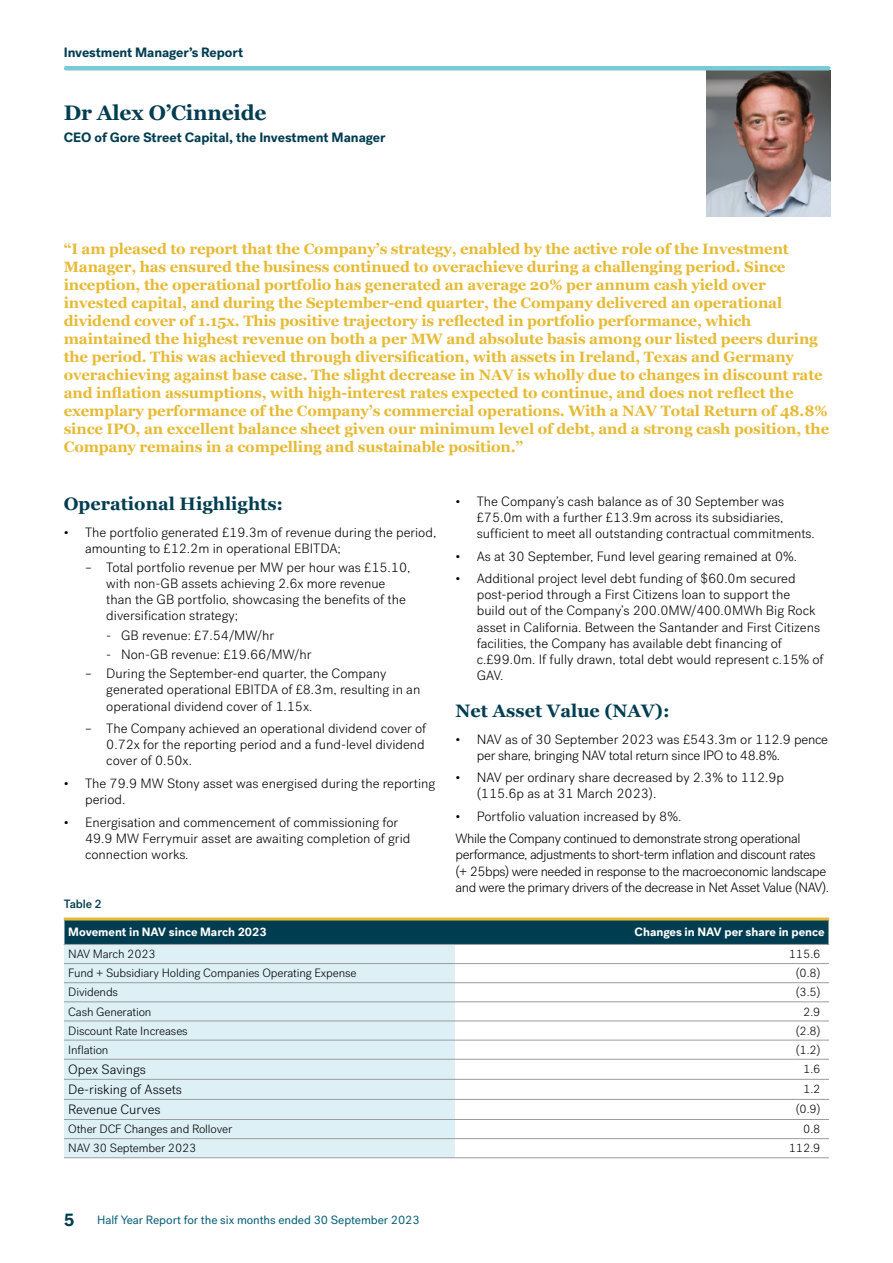
<style>
.page{position:relative;width:893px;height:1263px;background:#fff}
.page>*{position:absolute;margin:0;border:0;box-sizing:border-box;transform-origin:0 0}
.t1{font:700 21px "Georgia";letter-spacing:-.01em;color:#003d50}
.t2{font:700 18px "Georgia";color:#003d50}
.t3{font:700 18px "Post Grotesk";color:#003d50}
.t4{font:700 15px/18px "Georgia";letter-spacing:-.01em;color:#e7ba35}
.t5{font:300 13.5px/16px "Post Grotesk";color:#000}
.t6{font:300 13.5px/16px "Post Grotesk";letter-spacing:-.03em;color:#000}
.t7{font:300 13.5px/16px "Post Grotesk";letter-spacing:-.02em;color:#000}
.t8{font:700 13.5px "Post Grotesk";letter-spacing:-.005em;color:#003d50}
.t9{font:300 12px "Post Grotesk";letter-spacing:-.01em;color:#000}
.t10{font:700 12px "Post Grotesk";color:#fff}
.t11{font:12px "Post Grotesk";letter-spacing:-.005em;color:#035d75}
.t12{font:500 12px "Post Grotesk";letter-spacing:-.01em;color:#003d50}
</style>
<div class="page">
<img style="left:707px;top:70px;width:124px;height:147px">
<hr style="left:66px;top:66px;width:762px;height:4px;background:#79c9d7">
<div style="left:64px;top:945px;width:391px;height:212px;background:#ddf0f5"></div>
<hr style="left:64px;top:1157px;width:391px;height:1px;background:#9d9d9c">
<hr style="left:455px;top:1157px;width:374px;height:1px;background:#9d9d9c">
<svg style="left:64px;top:919px;width:766px;height:25px;background:#064050"></svg>
<hr style="left:64px;top:1138px;width:391px;height:1px;background:#9d9d9c">
<hr style="left:455px;top:1138px;width:374px;height:1px;background:#9d9d9c">
<hr style="left:64px;top:944px;width:391px;height:1px;background:#9d9d9c">
<hr style="left:455px;top:944px;width:374px;height:1px;background:#9d9d9c">
<hr style="left:64px;top:963px;width:391px;height:1px;background:#9d9d9c">
<hr style="left:455px;top:963px;width:374px;height:1px;background:#9d9d9c">
<hr style="left:64px;top:982px;width:391px;height:1px;background:#9d9d9c">
<hr style="left:455px;top:982px;width:374px;height:1px;background:#9d9d9c">
<hr style="left:64px;top:1001px;width:391px;height:1px;background:#9d9d9c">
<hr style="left:455px;top:1001px;width:374px;height:1px;background:#9d9d9c">
<hr style="left:64px;top:1021px;width:391px;height:1px;background:#9d9d9c">
<hr style="left:455px;top:1021px;width:374px;height:1px;background:#9d9d9c">
<hr style="left:64px;top:1040px;width:391px;height:1px;background:#9d9d9c">
<hr style="left:455px;top:1040px;width:374px;height:1px;background:#9d9d9c">
<hr style="left:64px;top:1059px;width:391px;height:1px;background:#9d9d9c">
<hr style="left:455px;top:1059px;width:374px;height:1px;background:#9d9d9c">
<hr style="left:64px;top:1079px;width:391px;height:1px;background:#9d9d9c">
<hr style="left:455px;top:1079px;width:374px;height:1px;background:#9d9d9c">
<hr style="left:64px;top:1099px;width:391px;height:1px;background:#9d9d9c">
<hr style="left:455px;top:1099px;width:374px;height:1px;background:#9d9d9c">
<hr style="left:64px;top:1119px;width:391px;height:1px;background:#9d9d9c">
<hr style="left:455px;top:1119px;width:374px;height:1px;background:#9d9d9c">
<hr style="left:64px;top:917px;width:391px;height:3px;background:#e7ba35">
<hr style="left:455px;top:917px;width:374px;height:3px;background:#e7ba35">
<hr style="left:0;top:0;width:1px;height:1263px;background:#035d75">
<p class="t8" style="left:64px;top:44px;width:181px">Investment Manager’s Report</p>
<h1 class="t1" style="left:64px;top:97px;width:204px">Dr Alex O’Cinneide</h1>
<p class="t8" style="left:64px;top:129px;width:323px">CEO of Gore Street Capital, the Investment Manager</p>
<p class="t4" style="left:64px;top:239px;width:767px">“I am pleased to report that the Company’s strategy, enabled by the active role of the Investment Manager, has ensured the business continued to overachieve during a challenging period. Since inception, the operational portfolio has generated an average 20% per annum cash yield over invested capital, and during the September-end quarter, the Company delivered an operational dividend cover of 1.15x. This positive trajectory is reflected in portfolio performance, which maintained the highest revenue on both a per MW and absolute basis among our listed peers during the period. This was achieved through diversification, with assets in Ireland, Texas and Germany overachieving against base case. The slight decrease in NAV is wholly due to changes in discount rate and inflation assumptions, with high-interest rates expected to continue, and does not reflect the exemplary performance of the Company’s commercial operations. With a NAV Total Return of 48.8% since IPO, an excellent balance sheet given our minimum level of debt, and a strong cash position, the Company remains in a compelling and sustainable position.”</p>
<h2 class="t2" style="left:64px;top:490px;width:221px">Operational Highlights:</h2>
<p class="t5" style="left:85px;top:524px;width:353px;text-indent:-21px">• The portfolio generated £19.3m of revenue during the period, amounting to £12.2m in operational EBITDA;</p>
<p class="t5" style="left:106px;top:560px;width:306px;text-indent:-21px">– Total portfolio revenue per MW per hour was £15.10, with non-GB assets achieving 2.6x more revenue than the GB portfolio, showcasing the benefits of the diversification strategy;</p>
<p class="t5" style="left:106px;top:627px;width:169px">- GB revenue: £7.54/MW/hr</p>
<p class="t5" style="left:106px;top:646px;width:207px">- Non-GB revenue: £19.66/MW/hr</p>
<p class="t5" style="left:106px;top:666px;width:316px;text-indent:-21px">– During the September-end quarter, the Company generated operational EBITDA of £8.3m, resulting in an operational dividend cover of 1.15x.</p>
<p class="t5" style="left:106px;top:721px;width:321px;text-align:justify;text-indent:-21px">– The Company achieved an operational dividend cover of 0.72x for the reporting period and a fund-level dividend cover of 0.50x.</p>
<p class="t5" style="left:85px;top:775px;width:352px;text-indent:-21px">• The 79.9 MW Stony asset was energised during the reporting period.</p>
<p class="t5" style="left:85px;top:814px;width:327px;text-indent:-21px">• Energisation and commencement of commissioning for<br>49.9 MW Ferrymuir asset are awaiting completion of grid connection works.</p>
<p class="t5" style="left:477px;top:493px;width:340px;text-indent:-21px">• The Company’s cash balance as of 30 September was £75.0m with a further £13.9m across its subsidiaries, sufficient to meet all outstanding contractual commitments.</p>
<p class="t5" style="left:455px;top:548px;width:343px">• As at 30 September, Fund level gearing remained at 0%.</p>
<p class="t5" style="left:477px;top:571px;width:348px;text-indent:-21px">• Additional project level debt funding of $60.0m secured post-period through a First Citizens loan to support the<br>build out of the Company’s 200.0MW/400.0MWh Big Rock asset in California. Between the Santander and First Citizens facilities, the Company has available debt financing of c.£99.0m. If fully drawn, total debt would represent c.15% of GAV.</p>
<h2 class="t2" style="left:455px;top:697px;width:216px">Net Asset Value (NAV):</h2>
<p class="t7" style="left:477px;top:731px;width:353px;text-indent:-21px">• NAV as of 30 September 2023 was £543.3m or 112.9 pence per share, bringing NAV total return since IPO to 48.8%.</p>
<p class="t5" style="left:477px;top:770px;width:309px;text-indent:-21px">• NAV per ordinary share decreased by 2.3% to 112.9p (115.6p as at 31 March 2023).</p>
<p class="t6" style="left:455px;top:805px;width:347px;line-height:22.5px">• Portfolio valuation increased by 8%.<br>While the Company continued to demonstrate strong operational</p>
<p class="t6" style="left:455px;top:847px;width:375px">performance, adjustments to short-term inflation and discount rates (+ 25bps) were needed in response to the macroeconomic landscape and were the primary drivers of the decrease in Net Asset Value (NAV).</p>
<p class="t12" style="left:64px;top:897px;width:39px">Table 2</p>
<p class="t10" style="left:68px;top:924px;width:200px">Movement in NAV since March 2023</p>
<p class="t10" style="left:635px;top:924px;width:192px">Changes in NAV per share in pence</p>
<p class="t9" style="left:68px;top:947px;width:89px">NAV March 2023</p>
<p class="t9" style="left:789px;top:947px;width:33px">115.6</p>
<p class="t9" style="left:68px;top:966px;width:290px">Fund + Subsidiary Holding Companies Operating Expense</p>
<p class="t9" style="left:796px;top:966px;width:26px">(0.8)</p>
<p class="t9" style="left:68px;top:985px;width:51px">Dividends</p>
<p class="t9" style="left:796px;top:985px;width:26px">(3.5)</p>
<p class="t9" style="left:68px;top:1004px;width:85px">Cash Generation</p>
<p class="t9" style="left:803px;top:1004px;width:19px">2.9</p>
<p class="t9" style="left:68px;top:1024px;width:121px">Discount Rate Increases</p>
<p class="t9" style="left:796px;top:1024px;width:26px">(2.8)</p>
<p class="t9" style="left:68px;top:1043px;width:42px">Inflation</p>
<p class="t9" style="left:796px;top:1043px;width:26px">(1.2)</p>
<p class="t5" style="left:68px;top:1061px;width:79px">Opex Savings</p>
<p class="t9" style="left:803px;top:1062px;width:19px">1.6</p>
<p class="t5" style="left:68px;top:1081px;width:115px">De-risking of Assets</p>
<p class="t9" style="left:803px;top:1082px;width:19px">1.2</p>
<p class="t5" style="left:68px;top:1102px;width:94px">Revenue Curves</p>
<p class="t9" style="left:796px;top:1102px;width:26px">(0.9)</p>
<p class="t9" style="left:68px;top:1122px;width:166px">Other DCF Changes and Rollover</p>
<p class="t9" style="left:803px;top:1122px;width:19px">0.8</p>
<p class="t9" style="left:68px;top:1141px;width:130px">NAV 30 September 2023</p>
<p class="t9" style="left:789px;top:1141px;width:33px">112.9</p>
<h2 class="t3" style="left:64px;top:1208px;width:12px">5</h2>
<p class="t11" style="left:97px;top:1212px;width:324px">Half Year Report for the six months ended 30 September 2023</p>
</div>
